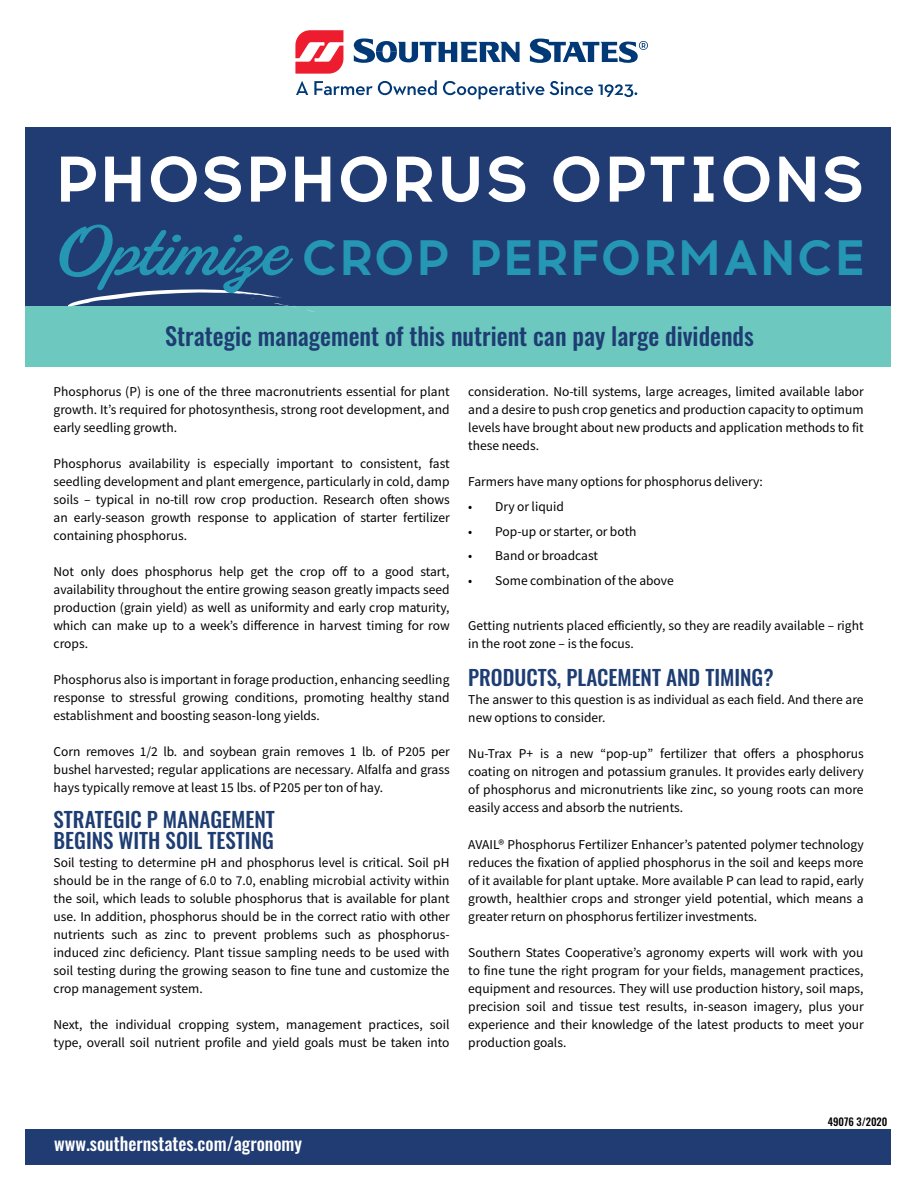
<style>
.page{position:relative;width:918px;height:1188px;background:#fff}
.page>*{position:absolute;margin:0;border:0;box-sizing:border-box;transform-origin:0 0}
.t1{font:700 64.35px "Acrom";color:#fff}
.t2{font:700 49.65px "Acrom";letter-spacing:.01em;color:#2596b4}
.t3{font:500 24.3px "Oswald";color:#1e3d73}
.t4{font:500 21px/21px "Oswald";color:#1e3d73}
.t5{font:500 18px "Oswald";color:#fff}
.t6{font:13.5px/18px "Source Sans Variable";letter-spacing:.02em;color:#000;text-align:justify}
.t7{font:500 10.5px "Oswald";color:#000}
.s1{font-family:"Sauber Script";font-weight:400;font-size:70.35px}
</style>
<div class="page">
<div style="left:26px;top:127px;width:865px;height:239px;background:#203c73"></div>
<div style="left:26px;top:306px;width:865px;height:60px;background:#6dc8bf"></div>
<svg style="left:295px;top:30px;width:48px;height:44px"></svg>
<svg style="left:353px;top:38px;width:167px;height:25px"></svg>
<svg style="left:296px;top:81px;width:12px;height:14px"></svg>
<svg style="left:314px;top:80px;width:123px;height:15px"></svg>
<svg style="left:443px;top:81px;width:194px;height:18px"></svg>
<svg style="left:529px;top:39px;width:119px;height:24px"></svg>
<svg style="left:68px;top:289px;width:229px;height:19px"></svg>
<div style="left:26px;top:1130px;width:865px;height:35px;background:#203c73"></div>
<h1 class="t1" style="left:54px;top:133px;width:812px">PHOSPHORUS OPTIONS</h1>
<h2 class="t2" style="left:55px;top:222px;width:811px"><span class="s1">Optimize</span> CROP PERFORMANCE</h2>
<h3 class="t3" style="left:165px;top:315px;width:590px">Strategic management of this nutrient can pay large dividends</h3>
<p class="t6" style="left:54px;top:383px;width:397px">Phosphorus (P) is one of the three macronutrients essential for plant growth. It’s required for photosynthesis, strong root development, and early seedling growth.</p>
<p class="t6" style="left:54px;top:455px;width:397px">Phosphorus availability is especially important to consistent, fast seedling development and plant emergence, particularly in cold, damp soils – typical in no-till row crop production. Research often shows an early-season growth response to application of starter fertilizer containing phosphorus.</p>
<p class="t6" style="left:54px;top:563px;width:397px">Not only does phosphorus help get the crop off to a good start, availability throughout the entire growing season greatly impacts seed production (grain yield) as well as uniformity and early crop maturity, which can make up to a week’s difference in harvest timing for row crops.</p>
<p class="t6" style="left:54px;top:671px;width:397px">Phosphorus also is important in forage production, enhancing seedling response to stressful growing conditions, promoting healthy stand establishment and boosting season-long yields.</p>
<p class="t6" style="left:54px;top:743px;width:397px">Corn removes 1/2 lb. and soybean grain removes 1 lb. of P205 per bushel harvested; regular applications are necessary. Alfalfa and grass hays typically remove at least 15 lbs. of P205 per ton of hay.</p>
<h3 class="t4" style="left:54px;top:807px;width:223px">STRATEGIC P MANAGEMENT<br>BEGINS WITH SOIL TESTING</h3>
<p class="t6" style="left:54px;top:854px;width:397px">Soil testing to determine pH and phosphorus level is critical. Soil pH should be in the range of 6.0 to 7.0, enabling microbial activity within the soil, which leads to soluble phosphorus that is available for plant use. In addition, phosphorus should be in the correct ratio with other nutrients such as zinc to prevent problems such as phosphorus&shy;induced zinc deficiency. Plant tissue sampling needs to be used with soil testing during the growing season to fine tune and customize the crop management system.</p>
<p class="t6" style="left:54px;top:1016px;width:397px">Next, the individual cropping system, management practices, soil type, overall soil nutrient profile and yield goals must be taken into</p>
<p class="t6" style="left:468px;top:383px;width:397px">consideration. No-till systems, large acreages, limited available labor and a desire to push crop genetics and production capacity to optimum levels have brought about new products and application methods to fit these needs.</p>
<p class="t6" style="left:468px;top:473px;width:295px">Farmers have many options for phosphorus delivery:</p>
<p class="t6" style="left:468px;top:498px;width:97px">• Dry or liquid</p>
<p class="t6" style="left:468px;top:522px;width:169px">• Pop-up or starter, or both</p>
<p class="t6" style="left:468px;top:547px;width:131px">• Band or broadcast</p>
<p class="t6" style="left:468px;top:572px;width:207px">• Some combination of the above</p>
<p class="t6" style="left:468px;top:617px;width:396px">Getting nutrients placed efficiently, so they are readily available – right in the root zone – is the focus.</p>
<h3 class="t4" style="left:468px;top:665px;width:307px">PRODUCTS, PLACEMENT AND TIMING?</h3>
<p class="t6" style="left:468px;top:690px;width:397px">The answer to this question is as individual as each field. And there are new options to consider.</p>
<p class="t6" style="left:468px;top:744px;width:397px">Nu-Trax P+ is a new “pop-up” fertilizer that offers a phosphorus coating on nitrogen and potassium granules. It provides early delivery of phosphorus and micronutrients like zinc, so young roots can more easily access and absorb the nutrients.</p>
<p class="t6" style="left:468px;top:836px;width:397px">AVAIL® Phosphorus Fertilizer Enhancer’s patented polymer technology reduces the fixation of applied phosphorus in the soil and keeps more of it available for plant uptake. More available P can lead to rapid, early growth, healthier crops and stronger yield potential, which means a greater return on phosphorus fertilizer investments.</p>
<p class="t6" style="left:468px;top:944px;width:397px">Southern States Cooperative’s agronomy experts will work with you to fine tune the right program for your fields, management practices, equipment and resources. They will use production history, soil maps, precision soil and tissue test results, in-season imagery, plus your experience and their knowledge of the latest products to meet your production goals.</p>
<h3 class="t5" style="left:54px;top:1127px;width:250px">www.southernstates.com/agronomy</h3>
<p class="t7" style="left:828px;top:1112px;width:61px">49076 3/2020</p>
</div>
